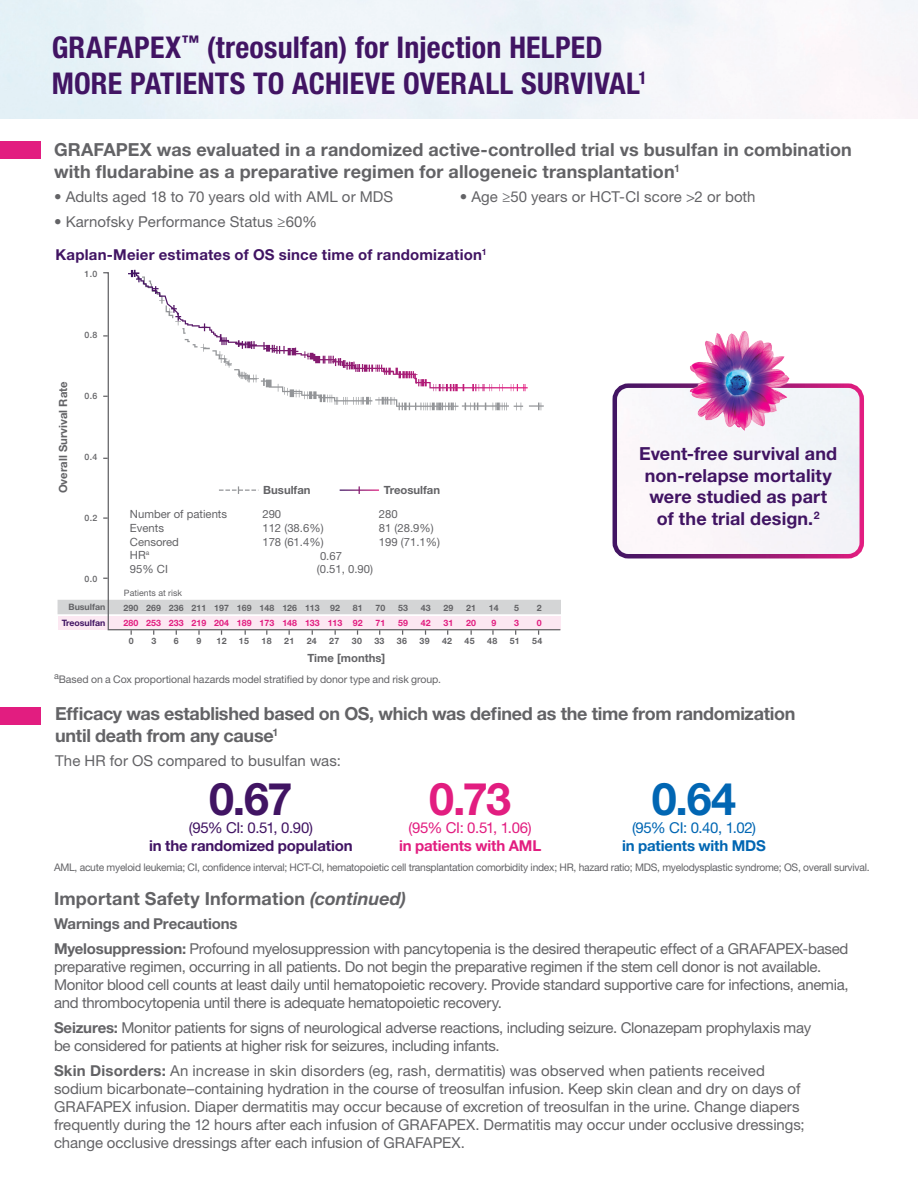
<style>
.page{position:relative;width:918px;height:1188px;background:#fff}
.page>*{position:absolute;margin:0;border:0;box-sizing:border-box;transform-origin:0 0}
.t1{font:700 45px "Helvetica Neue LT Std";color:#411463}
.t2{font:700 45px "Helvetica Neue LT Std";color:#e21d80}
.t3{font:700 45px "Helvetica Neue LT Std";color:#0166b3}
.t4{font:700 condensed 30px/36px "Helvetica Neue LT Std";letter-spacing:.005em;color:#411463}
.t5{font:700 18px/21.6px "Helvetica Neue LT Std";letter-spacing:.005em;color:#636366}
.t6{font:700 18px/21.6px "Helvetica Neue LT Std";letter-spacing:-.02em;color:#636366}
.t7{font:700 18px/21.6px "Helvetica Neue LT Std";letter-spacing:.005em;color:#411463;text-align:center}
.t8{font:15px/18px "Helvetica Neue LT Std";letter-spacing:-.015em;color:#636366}
.t9{font:15px "Helvetica Neue LT Std";letter-spacing:.005em;color:#636366}
.t10{font:700 15px "Helvetica Neue LT Std";letter-spacing:.01em;color:#411463}
.t11{font:700 15px "Helvetica Neue LT Std";letter-spacing:-.01em;color:#411463}
.t12{font:15px "Helvetica Neue LT Std";letter-spacing:-.02em;color:#411463}
.t13{font:15px "Helvetica Neue LT Std";letter-spacing:-.02em;color:#e21d80}
.t14{font:700 15px "Helvetica Neue LT Std";letter-spacing:-.01em;color:#e21d80}
.t15{font:15px "Helvetica Neue LT Std";letter-spacing:-.02em;color:#0166b3}
.t16{font:700 15px "Helvetica Neue LT Std";letter-spacing:-.01em;color:#0166b3}
.t17{font:11.25px/13.6px "Helvetica Neue LT Std";color:#636366}
.t18{font:700 11.25px "Helvetica Neue LT Std";color:#636366}
.t19{font:10.5px "Helvetica Neue LT Std";letter-spacing:-.025em;color:#636366}
.t20{font:10.5px "Helvetica Neue LT Std";letter-spacing:-.005em;color:#636366}
.t21{font:700 8.85px "Helvetica Neue LT Std";color:#636366}
.t22{font:700 8.85px "Helvetica Neue LT Std";color:#e21d80}
.t23{font:500 8.85px "Helvetica Neue LT Std";color:#636366}
.t24{font:8.85px "Helvetica Neue LT Std";color:#636366}
.t25{font:700 8.85px "Helvetica Neue LT Std";color:#411463}
.s1{font-style:italic}
.s2{font-weight:700}
</style>
<div class="page">
<div style="left:618px;top:388px;width:241px;height:166px;background:#f7f5f9"></div>
<div style="left:613px;top:383px;width:251px;height:176px;border:4px solid #fff;border-radius:14px"></div>
<div style="left:58px;top:616px;width:502px;height:14px;background:#fce8f2"></div>
<div style="left:58px;top:600px;width:502px;height:14px;background:#d4d5d6"></div>
<svg style="left:102px;top:272px;width:459px;height:359px"></svg>
<svg style="left:529px;top:403px;width:15px;height:7px"></svg>
<svg style="left:128px;top:270px;width:395px;height:140px"></svg>
<svg style="left:340px;top:486px;width:39px;height:8px"></svg>
<svg style="left:219px;top:486px;width:39px;height:8px"></svg>
<div style="left:0;top:141px;width:40px;height:18px;background:#e21d80"></div>
<div style="left:0;top:707px;width:40px;height:18px;background:#e21d80"></div>
<img style="left:662px;top:331px;width:152px;height:100px">
<h2 class="t4" style="left:52px;top:29px;width:597px">GRAFAPEX<sup>™</sup> (treosulfan) for Injection HELPED<br>MORE PATIENTS TO ACHIEVE OVERALL SURVIVAL<sup>1</sup></h2>
<p class="t5" style="left:54px;top:138px;width:799px">GRAFAPEX was evaluated in a randomized active-controlled trial vs busulfan in combination with fludarabine as a preparative regimen for allogeneic transplantation<sup>1</sup></p>
<p class="t9" style="left:54px;top:188px;width:341px">• Adults aged 18 to 70 years old with AML or MDS</p>
<p class="t9" style="left:54px;top:213px;width:265px">• Karnofsky Performance Status ≥60%</p>
<p class="t9" style="left:460px;top:188px;width:297px">• Age ≥50 years or HCT-CI score &gt;2 or both</p>
<p class="t10" style="left:56px;top:245px;width:433px">Kaplan-Meier estimates of OS since time of randomization<sup>1</sup></p>
<p class="t23" style="left:84px;top:269px;width:14px">1.0</p>
<p class="t18" style="left:56px;top:493px;width:113px;rotate:-90deg">Overall Survival Rate</p>
<p class="t23" style="left:84px;top:330px;width:14px">0.8</p>
<p class="t23" style="left:84px;top:391px;width:14px">0.6</p>
<p class="t23" style="left:84px;top:451px;width:14px">0.4</p>
<p class="t23" style="left:84px;top:512px;width:14px">0.2</p>
<p class="t23" style="left:84px;top:573px;width:14px">0.0</p>
<p class="t21" style="left:69px;top:601px;width:38px">Busulfan</p>
<p class="t25" style="left:62px;top:618px;width:45px">Treosulfan</p>
<p class="t18" style="left:263px;top:483px;width:49px">Busulfan</p>
<p class="t18" style="left:384px;top:483px;width:58px">Treosulfan</p>
<p class="t17" style="left:379px;top:507px;width:63px">280<br>81 (28.9%)<br>199 (71.1%)</p>
<p class="t17" style="left:317px;top:549px;width:58px">0.67<br>(0.51, 0.90)</p>
<p class="t17" style="left:130px;top:507px;width:99px">Number of patients<br>Events<br>Censored<br>HR<sup>a<br></sup>95% CI</p>
<p class="t17" style="left:262px;top:507px;width:63px">290<br>112 (38.6%)<br>178 (61.4%)</p>
<p class="t24" style="left:124px;top:587px;width:60px">Patients at risk</p>
<p class="t21" style="left:124px;top:602px;width:16px">290</p>
<p class="t22" style="left:124px;top:617px;width:16px">280</p>
<p class="t21" style="left:146px;top:602px;width:16px">269</p>
<p class="t22" style="left:146px;top:617px;width:16px">253</p>
<p class="t21" style="left:169px;top:602px;width:16px">236</p>
<p class="t22" style="left:169px;top:617px;width:16px">233</p>
<p class="t21" style="left:192px;top:602px;width:16px">211</p>
<p class="t22" style="left:192px;top:617px;width:16px">219</p>
<p class="t21" style="left:214px;top:602px;width:16px">197</p>
<p class="t22" style="left:214px;top:617px;width:16px">204</p>
<p class="t21" style="left:237px;top:602px;width:16px">169</p>
<p class="t22" style="left:237px;top:617px;width:16px">189</p>
<p class="t21" style="left:260px;top:602px;width:16px">148</p>
<p class="t22" style="left:260px;top:617px;width:16px">173</p>
<p class="t21" style="left:282px;top:602px;width:16px">126</p>
<p class="t22" style="left:282px;top:617px;width:16px">148</p>
<p class="t21" style="left:305px;top:602px;width:16px">113</p>
<p class="t22" style="left:305px;top:617px;width:16px">133</p>
<p class="t21" style="left:330px;top:602px;width:11px">92</p>
<p class="t22" style="left:328px;top:617px;width:16px">113</p>
<p class="t21" style="left:353px;top:602px;width:11px">81</p>
<p class="t22" style="left:353px;top:617px;width:11px">92</p>
<p class="t21" style="left:376px;top:602px;width:11px">70</p>
<p class="t22" style="left:376px;top:617px;width:11px">71</p>
<p class="t21" style="left:398px;top:602px;width:11px">53</p>
<p class="t22" style="left:398px;top:617px;width:11px">59</p>
<p class="t21" style="left:421px;top:602px;width:11px">43</p>
<p class="t22" style="left:421px;top:617px;width:11px">42</p>
<p class="t21" style="left:444px;top:602px;width:11px">29</p>
<p class="t22" style="left:444px;top:617px;width:11px">31</p>
<p class="t21" style="left:466px;top:602px;width:11px">21</p>
<p class="t22" style="left:466px;top:617px;width:11px">20</p>
<p class="t21" style="left:489px;top:602px;width:11px">14</p>
<p class="t22" style="left:491px;top:617px;width:6px">9</p>
<p class="t21" style="left:514px;top:602px;width:6px">5</p>
<p class="t22" style="left:514px;top:617px;width:6px">3</p>
<p class="t21" style="left:537px;top:602px;width:6px">2</p>
<p class="t22" style="left:537px;top:617px;width:6px">0</p>
<p class="t21" style="left:129px;top:635px;width:6px">0</p>
<p class="t21" style="left:151px;top:635px;width:6px">3</p>
<p class="t21" style="left:174px;top:635px;width:6px">6</p>
<p class="t21" style="left:197px;top:635px;width:6px">9</p>
<p class="t21" style="left:216px;top:635px;width:12px">12</p>
<p class="t21" style="left:239px;top:635px;width:12px">15</p>
<p class="t21" style="left:262px;top:635px;width:12px">18</p>
<p class="t21" style="left:284px;top:635px;width:12px">21</p>
<p class="t21" style="left:307px;top:635px;width:12px">24</p>
<p class="t21" style="left:329px;top:635px;width:12px">27</p>
<p class="t21" style="left:352px;top:635px;width:12px">30</p>
<p class="t21" style="left:374px;top:635px;width:12px">33</p>
<p class="t21" style="left:397px;top:635px;width:12px">36</p>
<p class="t21" style="left:419px;top:635px;width:12px">39</p>
<p class="t21" style="left:442px;top:635px;width:12px">42</p>
<p class="t21" style="left:465px;top:635px;width:12px">45</p>
<p class="t21" style="left:487px;top:635px;width:12px">48</p>
<p class="t21" style="left:510px;top:635px;width:12px">51</p>
<p class="t21" style="left:532px;top:635px;width:12px">54</p>
<p class="t18" style="left:307px;top:651px;width:79px">Time [months]</p>
<p class="t20" style="left:54px;top:673px;width:389px"><sup>a</sup>Based on a Cox proportional hazards model stratified by donor type and risk group.</p>
<p class="t7" style="left:639px;top:443px;width:199px">Event-free survival and non-relapse mortality were studied as part of the trial design.<sup>2</sup></p>
<p class="t6" style="left:55px;top:702px;width:742px">Efficacy was established based on OS, which was defined as the time from randomization until death from any cause<sup>1</sup></p>
<p class="t9" style="left:55px;top:752px;width:287px">The HR for OS compared to busulfan was:</p>
<h1 class="t1" style="left:209px;top:771px;width:85px">0.67</h1>
<p class="t12" style="left:189px;top:819px;width:126px">(95% CI: 0.51, 0.90)</p>
<p class="t11" style="left:149px;top:836px;width:205px">in the randomized population</p>
<h1 class="t2" style="left:429px;top:771px;width:83px">0.73</h1>
<p class="t13" style="left:409px;top:819px;width:125px">(95% CI: 0.51, 1.06)</p>
<p class="t14" style="left:399px;top:836px;width:144px">in patients with AML</p>
<h1 class="t3" style="left:652px;top:771px;width:86px">0.64</h1>
<p class="t15" style="left:632px;top:819px;width:126px">(95% CI: 0.40, 1.02)</p>
<p class="t16" style="left:622px;top:836px;width:145px">in patients with MDS</p>
<p class="t19" style="left:54px;top:861px;width:817px">AML, acute myeloid leukemia; CI, confidence interval; HCT-CI, hematopoietic cell transplantation comorbidity index; HR, hazard ratio; MDS, myelodysplastic syndrome; OS, overall survival.</p>
<p class="t5" style="left:54px;top:887px;width:354px">Important Safety Information <span class="s1">(continued)</span></p>
<p class="t8" style="left:54px;top:911px;width:796px;line-height:24.8px"><span class="s2">Warnings and Precautions<br>Myelosuppression:</span> Profound myelosuppression with pancytopenia is the desired therapeutic effect of a GRAFAPEX-based</p>
<p class="t8" style="left:54px;top:957px;width:796px">preparative regimen, occurring in all patients. Do not begin the preparative regimen if the stem cell donor is not available.<br>Monitor blood cell counts at least daily until hematopoietic recovery. Provide standard supportive care for infections, anemia, and thrombocytopenia until there is adequate hematopoietic recovery.</p>
<p class="t8" style="left:54px;top:1018px;width:759px"><span class="s2">Seizures:</span> Monitor patients for signs of neurological adverse reactions, including seizure. Clonazepam prophylaxis may be considered for patients at higher risk for seizures, including infants.</p>
<p class="t8" style="left:54px;top:1061px;width:752px"><span class="s2">Skin Disorders:</span> An increase in skin disorders (eg, rash, dermatitis) was observed when patients received sodium bicarbonate–containing hydration in the course of treosulfan infusion. Keep skin clean and dry on days of GRAFAPEX infusion. Diaper dermatitis may occur because of excretion of treosulfan in the urine. Change diapers frequently during the 12 hours after each infusion of GRAFAPEX. Dermatitis may occur under occlusive dressings; change occlusive dressings after each infusion of GRAFAPEX.</p>
</div>
